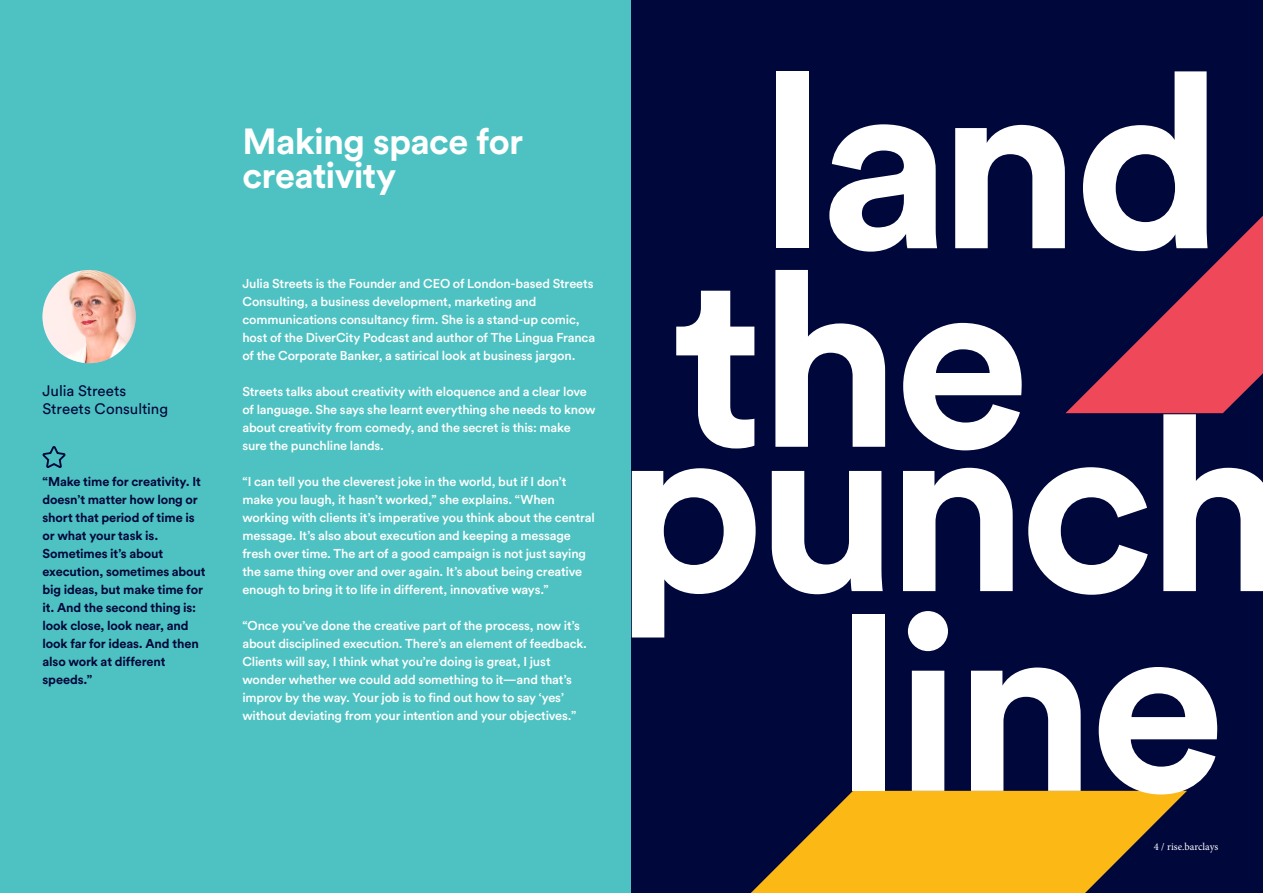
<style>
.page{position:relative;width:1263px;height:893px;background:#fff}
.page>*{position:absolute;margin:0;border:0;box-sizing:border-box;transform-origin:0 0}
._12_5pt_copy{font:700 244.2px "Circular Pro";letter-spacing:-.035em;color:#fff}
._12_5pt_copy-2{font:700 36px/33.8px "Circular Pro";letter-spacing:-.02em;color:#fff}
._11_5pt_case_study_t{font:15px "Circular Pro";color:#00073b}
._3_BODY{font:500 12.75px/18px "Circular Pro";letter-spacing:-.01em;color:#fff}
._3_BODY-2{font:700 12.75px/18px "Circular Pro";letter-spacing:-.01em;color:#00073b}
.t1{font:10.5px "Minion Pro";color:#fff}
</style>
<div class="page">
<div style="left:0;top:0;width:636px;height:893px;background:#4ec2c2"></div>
<div style="left:631px;top:0;width:632px;height:893px;background:#00073b"></div>
<img style="left:43px;top:270px;width:93px;height:93px;border-radius:47px">
<svg style="left:751px;top:791px;width:436px;height:102px"></svg>
<svg style="left:42px;top:446px;width:24px;height:22px"></svg>
<svg style="left:1065px;top:216px;width:198px;height:197px"></svg>
<p class="_11_5pt_case_study_t" style="left:43px;top:381px;width:85px">Julia Streets</p>
<p class="_11_5pt_case_study_t" style="left:43px;top:399px;width:127px">Streets Consulting</p>
<p class="_3_BODY-2" style="left:43px;top:472px;width:165px">“Make time for creativity. It doesn’t matter how long or short that period of time is or what your task is.<br>Sometimes it’s about execution, sometimes about big ideas, but make time for it. And the second thing is: look close, look near, and look far for ideas. And then also work at different speeds.”</p>
<p class="_12_5pt_copy-2" style="left:242px;top:123px;width:282px">Making space for creativity</p>
<p class="_3_BODY" style="left:242px;top:274px;width:354px">Julia Streets is the Founder and CEO of London-based Streets Consulting, a business development, marketing and communications consultancy firm. She is a stand-up comic, host of the DiverCity Podcast and author of The Lingua Franca of the Corporate Banker, a satirical look at business jargon.</p>
<p class="_3_BODY" style="left:242px;top:382px;width:355px">Streets talks about creativity with eloquence and a clear love of language. She says she learnt everything she needs to know about creativity from comedy, and the secret is this: make sure the punchline lands.</p>
<p class="_3_BODY" style="left:242px;top:472px;width:354px">“I can tell you the cleverest joke in the world, but if I don’t make you laugh, it hasn’t worked,” she explains. “When working with clients it’s imperative you think about the central message. It’s also about execution and keeping a message fresh over time. The art of a good campaign is not just saying the same thing over and over again. It’s about being creative enough to bring it to life in different, innovative ways.”</p>
<p class="_3_BODY" style="left:242px;top:616px;width:346px">“Once you’ve done the creative part of the process, now it’s about disciplined execution. There’s an element of feedback.<br>Clients will say, I think what you’re doing is great, I just wonder whether we could add something to it—and that’s improv by the way. Your job is to find out how to say ‘yes’ without deviating from your intention and your objectives.”</p>
<p class="_12_5pt_copy" style="left:759px;top:-6px;width:467px">land</p>
<p class="_12_5pt_copy" style="left:673px;top:193px;width:359px">the</p>
<p class="_12_5pt_copy" style="left:614px;top:337px;width:676px">punch</p>
<p class="_12_5pt_copy" style="left:835px;top:537px;width:392px">line</p>
<p class="t1" style="left:1154px;top:840px;width:66px">4 / rise.barclays</p>
</div>
